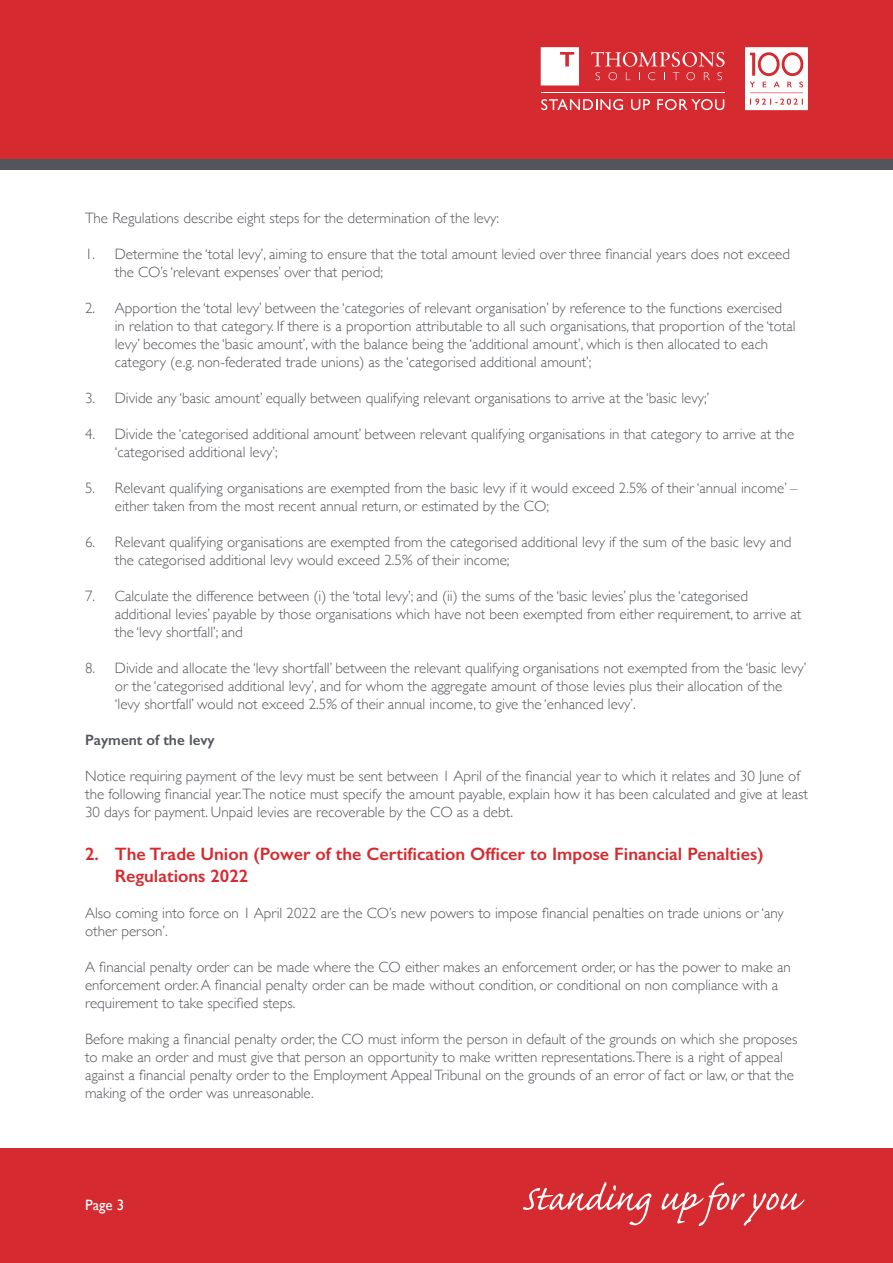
<style>
.page{position:relative;width:893px;height:1263px;background:#fff}
.page>*{position:absolute;margin:0;border:0;box-sizing:border-box;transform-origin:0 0}
.t1{font:600 18px/21.6px "Gill Sans";color:#d52a2f}
.t2{font:300 15px/18px "Gill Sans";color:#52555b}
.t3{font:600 15px "Gill Sans";color:#52555b}
.t4{font:15px "Gill Sans";color:#fff}
</style>
<div class="page">
<div style="left:0;top:0;width:893px;height:170px;background:#d52a2f"></div>
<div style="left:0;top:1148px;width:893px;height:115px;background:#d52a2f"></div>
<div style="left:0;top:159px;width:893px;height:11px;background:#52555b"></div>
<svg style="left:523px;top:1182px;width:281px;height:44px"></svg>
<svg style="left:591px;top:52px;width:133px;height:28px"></svg>
<svg style="left:541px;top:47px;width:38px;height:38px"></svg>
<hr style="left:541px;top:93px;width:184px;height:1px;background:#fff">
<svg style="left:541px;top:99px;width:82px;height:11px"></svg>
<svg style="left:631px;top:99px;width:19px;height:11px"></svg>
<svg style="left:657px;top:99px;width:67px;height:11px"></svg>
<svg style="left:745px;top:47px;width:63px;height:63px;background:#f7d9da"></svg>
<div style="left:761px;top:55px;width:16px;height:18px;background:#fff;border-radius:50%"></div>
<div style="left:784px;top:55px;width:16px;height:18px;background:#fff;border-radius:50%"></div>
<p class="t2" style="left:85px;top:208px;width:416px">The Regulations describe eight steps for the determination of the levy:</p>
<p class="t2" style="left:115px;top:244px;width:677px;text-indent:-30px">1. Determine the ‘total levy’, aiming to ensure that the total amount levied over three financial years does not exceed the CO’s ‘relevant expenses’ over that period;</p>
<p class="t2" style="left:115px;top:298px;width:682px;text-indent:-30px">2. Apportion the ‘total levy’ between the ‘categories of relevant organisation’ by reference to the functions exercised in relation to that category. If there is a proportion attributable to all such organisations, that proportion of the ‘total levy’ becomes the ‘basic amount’, with the balance being the ‘additional amount’, which is then allocated to each category (e.g. non-federated trade unions) as the ‘categorised additional amount’;</p>
<p class="t2" style="left:85px;top:388px;width:626px">3. Divide any ‘basic amount’ equally between qualifying relevant organisations to arrive at the ‘basic levy;’</p>
<p class="t2" style="left:115px;top:424px;width:681px;text-indent:-30px">4. Divide the ‘categorised additional amount’ between relevant qualifying organisations in that category to arrive at the ‘categorised additional levy’;</p>
<p class="t2" style="left:115px;top:478px;width:684px;text-indent:-30px">5. Relevant qualifying organisations are exempted from the basic levy if it would exceed 2.5% of their ‘annual income’ – either taken from the most recent annual return, or estimated by the CO;</p>
<p class="t2" style="left:115px;top:532px;width:678px;text-indent:-30px">6. Relevant qualifying organisations are exempted from the categorised additional levy if the sum of the basic levy and the categorised additional levy would exceed 2.5% of their income;</p>
<p class="t2" style="left:115px;top:586px;width:688px;text-indent:-30px">7. Calculate the difference between (i) the ‘total levy’; and (ii) the sums of the ‘basic levies’ plus the ‘categorised additional levies’ payable by those organisations which have not been exempted from either requirement, to arrive at the ‘levy shortfall’; and</p>
<p class="t2" style="left:115px;top:658px;width:693px;text-indent:-30px">8. Divide and allocate the ‘levy shortfall’ between the relevant qualifying organisations not exempted from the ‘basic levy’ or the ‘categorised additional levy’, and for whom the aggregate amount of those levies plus their allocation of the ‘levy shortfall’ would not exceed 2.5% of their annual income, to give the ‘enhanced levy’.</p>
<p class="t3" style="left:85px;top:731px;width:131px">Payment of the levy</p>
<p class="t2" style="left:85px;top:766px;width:724px">Notice requiring payment of the levy must be sent between 1 April of the financial year to which it relates and 30 June of the following financial year.The notice must specify the amount payable, explain how it has been calculated and give at least<br>30 days for payment. Unpaid levies are recoverable by the CO as a debt.</p>
<p class="t1" style="left:115px;top:843px;width:650px;text-indent:-30px">2. The Trade Union (Power of the Certification Officer to Impose Financial Penalties)<br>Regulations 2022</p>
<p class="t2" style="left:85px;top:903px;width:700px">Also coming into force on 1 April 2022 are the CO’s new powers to impose financial penalties on trade unions or ‘any other person’.</p>
<p class="t2" style="left:85px;top:957px;width:707px">A financial penalty order can be made where the CO either makes an enforcement order, or has the power to make an enforcement order. A financial penalty order can be made without condition, or conditional on non compliance with a requirement to take specified steps.</p>
<p class="t2" style="left:85px;top:1029px;width:714px">Before making a financial penalty order, the CO must inform the person in default of the grounds on which she proposes to make an order and must give that person an opportunity to make written representations.There is a right of appeal against a financial penalty order to the Employment Appeal Tribunal on the grounds of an error of fact or law, or that the making of the order was unreasonable.</p>
<p class="t4" style="left:85px;top:1196px;width:41px">Page 3</p>
</div>
